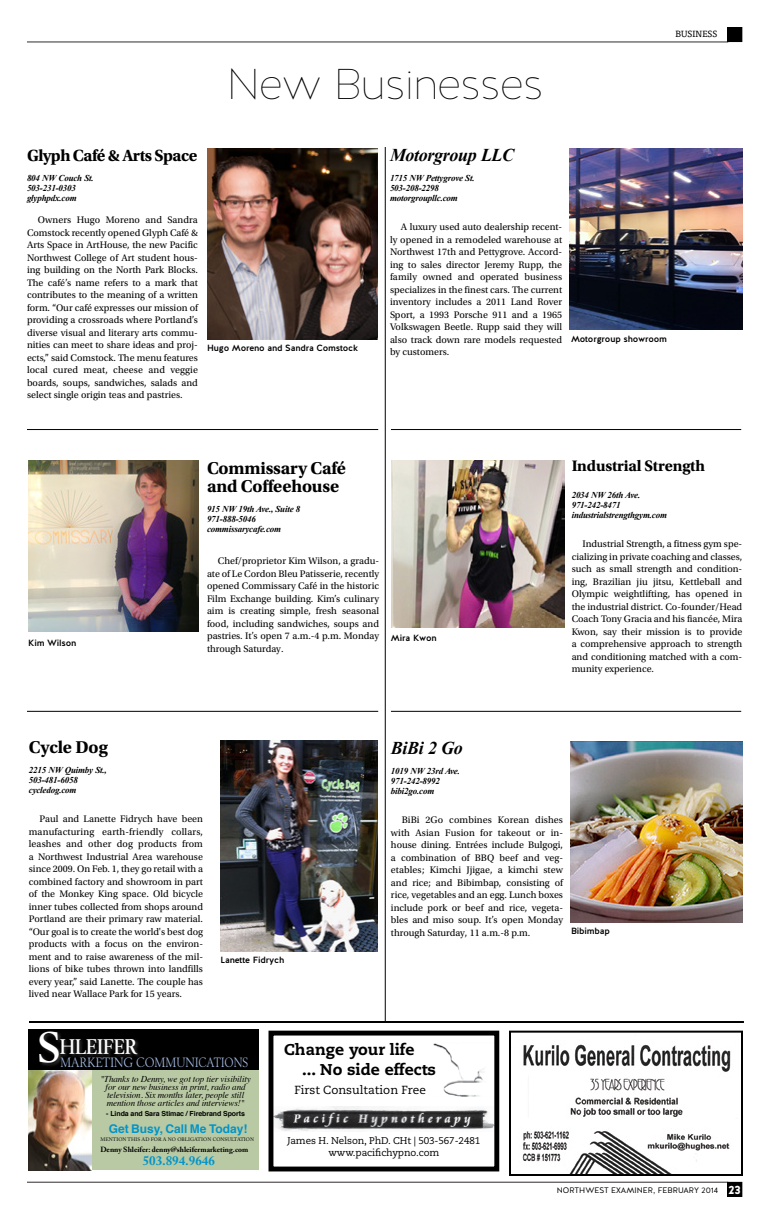
<style>
.page{position:relative;width:774px;height:1224px;background:#fff}
.page>*{position:absolute;margin:0;border:0;box-sizing:border-box;transform-origin:0 0}
.t1{font:100 43px "Halis GR";color:#000}
.t2{font:700 22.3px "Berling";color:#fff;scale:.89 1}
.t3{font:700 18px/18px "Utopia Std";letter-spacing:-.01em;color:#000}
.t4{font:italic 700 18px "Times New Roman";letter-spacing:-.02em;color:#000}
.t5{font:700 17px "Utopia Std";letter-spacing:-.03em;color:#000}
.t6{font:700 16px "Utopia Std";letter-spacing:-.01em;color:#000}
.t7{font:800 15.6px/19.6px "Caecilia LT Std";color:#000}
.t8{font:14.1px "Berling";color:#a7bde4;scale:.86 1}
.t9{font:700 13px "Adobe Caslon Pro";color:#0094ca}
.t10{font:700 12px "Helvetica";color:#0094ca}
.t11{font:11.7px "Caecilia LT Std";color:#000}
.t12{font:10px/12.5px "Utopia Std";color:#000;text-align:justify}
.t13{font:9.8px/11.7px "Caecilia LT Std";letter-spacing:-.01em;color:#000;text-align:center}
.t14{font:italic 700 9px/10px "Times New Roman";letter-spacing:-.02em;color:#000}
.t15{font:italic 9px/8px "Times";letter-spacing:-.01em;color:#000;text-align:center}
.t16{font:500 9px "Halis GR";letter-spacing:-.02em;color:#000}
.t17{font:9px "Tisa Pro";letter-spacing:.01em;color:#000}
.t18{font:8px "Halis GR";color:#000}
.t19{font:700 7.5px "Adobe Caslon Pro";color:#000}
.t20{font:700 7px "Helvetica";letter-spacing:-.01em;color:#000}
.t21{font:5px "Adobe Caslon Pro";letter-spacing:.015em;color:#000}
.s1{font-size:44.5px}
.s2{font-weight:900;font-size:12px;color:#fff}
</style>
<div class="page">
<hr style="left:27px;top:1182px;width:701px;height:1px;background:#2e2c2c">
<hr style="left:27px;top:42px;width:701px;height:1px;background:#2e2c2c">
<div style="left:728px;top:1182px;width:14px;height:14px;background:#000"></div>
<div style="left:727px;top:1182px;width:15px;height:15px;border:1px solid #000"></div>
<div style="left:728px;top:28px;width:14px;height:14px;background:#000"></div>
<div style="left:727px;top:27px;width:15px;height:15px;border:1px solid #000"></div>
<img style="left:571px;top:741px;width:171px;height:181px">
<img style="left:28px;top:461px;width:171px;height:171px">
<img style="left:570px;top:148px;width:172px;height:182px">
<img style="left:207px;top:149px;width:171px;height:190px">
<hr style="left:29px;top:1021px;width:715px;height:2px;background:#000">
<hr style="left:385px;top:147px;width:1px;height:875px;background:#000101">
<hr style="left:27px;top:429px;width:351px;height:1px;background:#000101">
<hr style="left:27px;top:711px;width:351px;height:1px;background:#000101">
<hr style="left:391px;top:429px;width:350px;height:1px;background:#000101">
<hr style="left:391px;top:711px;width:350px;height:1px;background:#000101">
<img style="left:391px;top:460px;width:174px;height:167px">
<div style="left:28px;top:1030px;width:231px;height:140px;background:#b9c9a3"></div>
<div style="left:28px;top:1030px;width:231px;height:40px;background:#000"></div>
<div style="left:59px;top:1038px;width:83px;height:21px;background:#fff;opacity:.2"></div>
<div style="left:40px;top:1031px;width:24px;height:37px;background:#fff;opacity:.2"></div>
<img style="left:28px;top:1070px;width:64px;height:100px">
<img style="left:522px;top:1044px;width:209px;height:129px">
<div style="left:509px;top:1031px;width:234px;height:145px;border:2px solid #000"></div>
<img style="left:275px;top:1107px;width:218px;height:24px">
<img style="left:433px;top:1043px;width:51px;height:54px">
<div style="left:269px;top:1031px;width:230px;height:140px;border:5px solid #000"></div>
<img style="left:220px;top:740px;width:158px;height:212px">
<h1 class="t1" style="left:227px;top:58px;width:318px">New Businesses</h1>
<p class="t17" style="left:676px;top:27px;width:43px">BUSINESS</p>
<h3 class="t5" style="left:27px;top:145px;width:172px">Glyph Café &amp; Arts Space</h3>
<p class="t14" style="left:27px;top:173px;width:68px">804 NW Couch St.<br>503-231-0303 glyphpdx.com</p>
<p class="t12" style="left:27px;top:214px;width:173px;text-indent:11px">Owners Hugo Moreno and Sandra Comstock recently opened Glyph Café &amp; Arts Space in ArtHouse, the new Pacific Northwest College of Art student hous&shy;ing building on the North Park Blocks.<br>The café’s name refers to a mark that contributes to the meaning of a written form. “Our café expresses our mission of providing a crossroads where Portland’s diverse visual and literary arts commu&shy;nities can meet to share ideas and proj&shy;ects,” said Comstock. The menu features local cured meat, cheese and veggie boards, soups, sandwiches, salads and select single origin teas and pastries.</p>
<p class="t16" style="left:207px;top:342px;width:153px">Hugo Moreno and Sandra Comstock</p>
<h3 class="t4" style="left:390px;top:142px;width:126px">Motorgroup LLC</h3>
<p class="t14" style="left:390px;top:172px;width:86px">1715 NW Pettygrove St.<br>503-208-2298 motorgroupllc.com</p>
<p class="t12" style="left:390px;top:221px;width:174px;text-indent:11px">A luxury used auto dealership recent&shy;ly opened in a remodeled warehouse at Northwest 17th and Pettygrove. Accord&shy;ing to sales director Jeremy Rupp, the family owned and operated business specializes in the finest cars. The current inventory includes a 2011 Land Rover Sport, a 1993 Porsche 911 and a 1965<br>Volkswagen Beetle. Rupp said they will also track down rare models requested by customers.</p>
<p class="t16" style="left:571px;top:333px;width:97px">Motorgroup showroom</p>
<p class="t16" style="left:28px;top:637px;width:50px">Kim Wilson</p>
<h3 class="t3" style="left:207px;top:459px;width:141px">Commissary Café and Coffeehouse</h3>
<p class="t14" style="left:207px;top:503px;width:95px">915 NW 19th Ave., Suite 8<br>971-888-5046 commissarycafe.com</p>
<p class="t12" style="left:207px;top:555px;width:174px;text-indent:11px">Chef/proprietor Kim Wilson, a gradu&shy;ate of Le Cordon Bleu Patisserie, recently opened Commissary Café in the historic Film Exchange building. Kim’s culinary aim is creating simple, fresh seasonal food, including sandwiches, soups and pastries. It’s open 7 a.m.-4 p.m. Monday through Saturday.</p>
<p class="t16" style="left:391px;top:632px;width:47px">Mira Kwon</p>
<h3 class="t6" style="left:572px;top:456px;width:135px">Industrial Strength</h3>
<p class="t14" style="left:572px;top:490px;width:97px">2034 NW 26th Ave.<br>971-242-8471 industrialstrengthgym.com</p>
<p class="t12" style="left:572px;top:538px;width:172px;text-indent:11px">Industrial Strength, a fitness gym spe&shy;cializing in private coaching and classes, such as small strength and condition&shy;ing, Brazilian jiu jitsu, Kettleball and Olympic weightlifting, has opened in the industrial district. Co-founder/Head Coach Tony Gracia and his fiancée, Mira Kwon, say their mission is to provide a comprehensive approach to strength and conditioning matched with a com&shy;munity experience.</p>
<h3 class="t3" style="left:29px;top:738px;width:80px">Cycle Dog</h3>
<p class="t14" style="left:29px;top:764px;width:80px">2215 NW Quimby St.,<br>503-481-6058 cycledog.com</p>
<p class="t12" style="left:29px;top:813px;width:176px;text-indent:11px">Paul and Lanette Fidrych have been manufacturing earth-friendly collars, leashes and other dog products from a Northwest Industrial Area warehouse since 2009. On Feb. 1, they go retail with a combined factory and showroom in part of the Monkey King space. Old bicycle inner tubes collected from shops around Portland are their primary raw material. “Our goal is to create the world's best dog products with a focus on the environ&shy;ment and to raise awareness of the mil&shy;lions of bike tubes thrown into landfills every year,” said Lanette. The couple has lived near Wallace Park for 15 years.</p>
<p class="t16" style="left:220px;top:954px;width:65px">Lanette Fidrych</p>
<h3 class="t4" style="left:391px;top:735px;width:74px">BiBi 2 Go</h3>
<p class="t14" style="left:391px;top:765px;width:71px">1019 NW 23rd Ave.<br>971-242-8992 bibi2go.com</p>
<p class="t12" style="left:391px;top:814px;width:174px;text-indent:11px">BiBi 2Go combines Korean dishes with Asian Fusion for takeout or in&shy;house dining. Entrées include Bulgogi, a combination of BBQ beef and veg&shy;etables; Kimchi Jjigae, a kimchi stew and rice; and Bibimbap, consisting of rice, vegetables and an egg. Lunch boxes include pork or beef and rice, vegeta&shy;bles and miso soup. It’s open Monday through Saturday, 11 a.m.-8 p.m.</p>
<p class="t16" style="left:571px;top:925px;width:40px">Bibimbap</p>
<h2 class="t2" style="left:38px;top:1034px;width:113px"><span class="s1">S</span>HLEIFER</h2>
<h3 class="t8" style="left:61px;top:1055px;width:220px">MARKETING COMMUNICATIONS</h3>
<p class="t15" style="left:100px;top:1075px;width:152px">"Thanks to Denny, we got top tier visibility for our new business in print, radio and television. Six months later, people still mention those articles and interviews!"</p>
<p class="t20" style="left:106px;top:1108px;width:140px">- Linda and Sara Stimac / Firebrand Sports</p>
<p class="t10" style="left:109px;top:1119px;width:140px">Get Busy, Call Me Today!</p>
<p class="t21" style="left:100px;top:1136px;width:155px">MENTION THIS AD FOR A NO OBLIGATION CONSULTATION</p>
<p class="t19" style="left:100px;top:1145px;width:150px">Denny Shleifer: denny@shleifermarketing.com</p>
<h3 class="t9" style="left:143px;top:1153px;width:74px">503.894.9646</h3>
<h3 class="t7" style="left:302px;top:1040px;width:136px;text-indent:-18px">Change your life<br>... No side effects</h3>
<p class="t11" style="left:294px;top:1083px;width:133px">First Consultation Free</p>
<p class="t13" style="left:288px;top:1135px;width:194px">James H. Nelson, PhD. CHt | 503-567-2481 www.pacifichypno.com</p>
<p class="t18" style="left:557px;top:1185px;width:185px">NORTHWEST EXAMINER, FEBRUARY 2014 <span class="s2">23</span></p>
</div>
